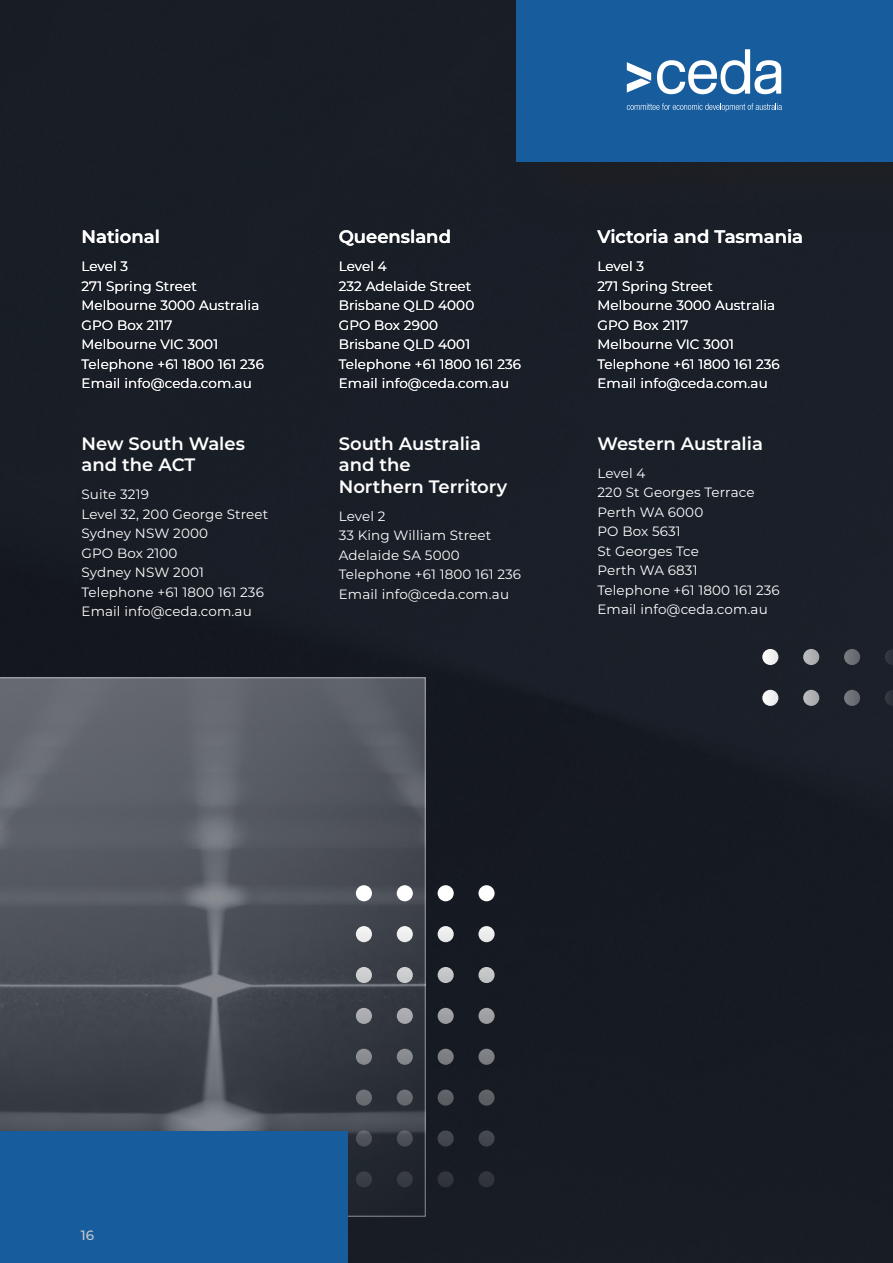
<style>
.page{position:relative;width:893px;height:1263px;background:#191e26}
.page>*{position:absolute;margin:0;border:0;box-sizing:border-box;transform-origin:0 0}
.t1{font:600 18px/21.6px "Montserrat";color:#fff}
.t2{font:13.5px/19.5px "Montserrat";letter-spacing:.01em;color:#fff}
.t3{font:500 13.5px "Montserrat";color:#c7c8ca}
</style>
<div class="page">
<div style="left:494px;top:0;width:399px;height:235px;background:#1a1f26"></div>
<div style="left:516px;top:0;width:377px;height:162px;background:#175d9e"></div>
<svg style="left:657px;top:49px;width:124px;height:45px"></svg>
<svg style="left:627px;top:103px;width:155px;height:8px"></svg>
<svg style="left:627px;top:62px;width:24px;height:31px"></svg>
<svg style="left:762px;top:690px;width:16px;height:16px"></svg>
<svg style="left:762px;top:649px;width:16px;height:16px"></svg>
<svg style="left:803px;top:649px;width:16px;height:16px"></svg>
<svg style="left:844px;top:649px;width:16px;height:16px"></svg>
<svg style="left:885px;top:649px;width:8px;height:16px"></svg>
<svg style="left:803px;top:690px;width:16px;height:16px"></svg>
<svg style="left:844px;top:690px;width:16px;height:16px"></svg>
<svg style="left:885px;top:690px;width:8px;height:16px"></svg>
<div style="left:438px;top:885px;width:16px;height:16px;background:#fff;border-radius:50%"></div>
<svg style="left:438px;top:926px;width:16px;height:16px"></svg>
<svg style="left:438px;top:967px;width:16px;height:16px"></svg>
<svg style="left:438px;top:1008px;width:16px;height:16px"></svg>
<div style="left:438px;top:1049px;width:16px;height:16px;background:#7c7e82;border-radius:50%"></div>
<svg style="left:438px;top:1089px;width:16px;height:17px"></svg>
<div style="left:438px;top:1130px;width:16px;height:16px;background:#43464d;border-radius:50%"></div>
<div style="left:438px;top:1171px;width:16px;height:16px;background:#31343b;border-radius:50%"></div>
<div style="left:478px;top:885px;width:17px;height:16px;background:#fff;border-radius:50%"></div>
<svg style="left:478px;top:926px;width:17px;height:16px"></svg>
<svg style="left:478px;top:967px;width:17px;height:16px"></svg>
<svg style="left:478px;top:1008px;width:17px;height:16px"></svg>
<svg style="left:478px;top:1049px;width:17px;height:16px"></svg>
<svg style="left:478px;top:1089px;width:17px;height:17px"></svg>
<svg style="left:478px;top:1130px;width:17px;height:16px"></svg>
<div style="left:478px;top:1171px;width:17px;height:16px;background:#31343b;border-radius:50%"></div>
<svg style="left:0;top:677px;width:426px;height:539px;background:#4f535b"></svg>
<div style="left:0;top:1131px;width:348px;height:132px;background:#175d9e"></div>
<p class="t1" style="left:81px;top:225px;width:80px">National</p>
<p class="t2" style="left:81px;top:256px;width:117px">Level 3<br>271 Spring Street</p>
<p class="t2" style="left:81px;top:295px;width:179px">Melbourne 3000 Australia</p>
<p class="t2" style="left:81px;top:315px;width:92px">GPO Box 2117</p>
<p class="t2" style="left:81px;top:334px;width:138px">Melbourne VIC 3001</p>
<p class="t2" style="left:81px;top:354px;width:184px">Telephone +61 1800 161 236</p>
<p class="t2" style="left:81px;top:373px;width:172px">Email info@ceda.com.au</p>
<p class="t1" style="left:81px;top:432px;width:165px">New South Wales and the ACT</p>
<p class="t2" style="left:81px;top:484px;width:69px">Suite 3219</p>
<p class="t2" style="left:81px;top:504px;width:188px">Level 32, 200 George Street</p>
<p class="t2" style="left:81px;top:523px;width:128px">Sydney NSW 2000</p>
<p class="t2" style="left:81px;top:543px;width:98px">GPO Box 2100</p>
<p class="t2" style="left:81px;top:562px;width:124px">Sydney NSW 2001</p>
<p class="t2" style="left:81px;top:582px;width:184px">Telephone +61 1800 161 236</p>
<p class="t2" style="left:81px;top:601px;width:172px">Email info@ceda.com.au</p>
<p class="t1" style="left:339px;top:225px;width:114px">Queensland</p>
<p class="t2" style="left:339px;top:256px;width:50px">Level 4</p>
<p class="t2" style="left:339px;top:276px;width:134px">232 Adelaide Street</p>
<p class="t2" style="left:339px;top:295px;width:137px">Brisbane QLD 4000</p>
<p class="t2" style="left:339px;top:315px;width:101px">GPO Box 2900</p>
<p class="t2" style="left:339px;top:334px;width:133px">Brisbane QLD 4001</p>
<p class="t2" style="left:339px;top:354px;width:184px">Telephone +61 1800 161 236</p>
<p class="t2" style="left:339px;top:373px;width:172px">Email info@ceda.com.au</p>
<p class="t1" style="left:339px;top:432px;width:170px">South Australia and the<br>Northern Territory</p>
<p class="t2" style="left:339px;top:506px;width:48px">Level 2</p>
<p class="t2" style="left:339px;top:525px;width:154px">33 King William Street</p>
<p class="t2" style="left:339px;top:545px;width:122px">Adelaide SA 5000</p>
<p class="t2" style="left:339px;top:564px;width:184px">Telephone +61 1800 161 236</p>
<p class="t2" style="left:339px;top:584px;width:172px">Email info@ceda.com.au</p>
<p class="t1" style="left:597px;top:225px;width:207px">Victoria and Tasmania</p>
<p class="t2" style="left:597px;top:256px;width:48px">Level 3</p>
<p class="t2" style="left:597px;top:276px;width:117px">271 Spring Street</p>
<p class="t2" style="left:597px;top:295px;width:179px">Melbourne 3000 Australia</p>
<p class="t2" style="left:597px;top:315px;width:92px">GPO Box 2117</p>
<p class="t2" style="left:597px;top:334px;width:138px">Melbourne VIC 3001</p>
<p class="t2" style="left:597px;top:354px;width:184px">Telephone +61 1800 161 236</p>
<p class="t2" style="left:597px;top:373px;width:172px">Email info@ceda.com.au</p>
<p class="t1" style="left:597px;top:432px;width:167px">Western Australia</p>
<p class="t2" style="left:597px;top:463px;width:50px">Level 4</p>
<p class="t2" style="left:597px;top:482px;width:159px">220 St Georges Terrace</p>
<p class="t2" style="left:597px;top:502px;width:107px">Perth WA 6000</p>
<p class="t2" style="left:597px;top:521px;width:85px">PO Box 5631</p>
<p class="t2" style="left:597px;top:541px;width:103px">St Georges Tce</p>
<p class="t2" style="left:597px;top:560px;width:102px">Perth WA 6831</p>
<p class="t2" style="left:597px;top:580px;width:184px">Telephone +61 1800 161 236</p>
<p class="t2" style="left:597px;top:599px;width:172px">Email info@ceda.com.au</p>
<p class="t3" style="left:81px;top:1225px;width:15px">16</p>
</div>
